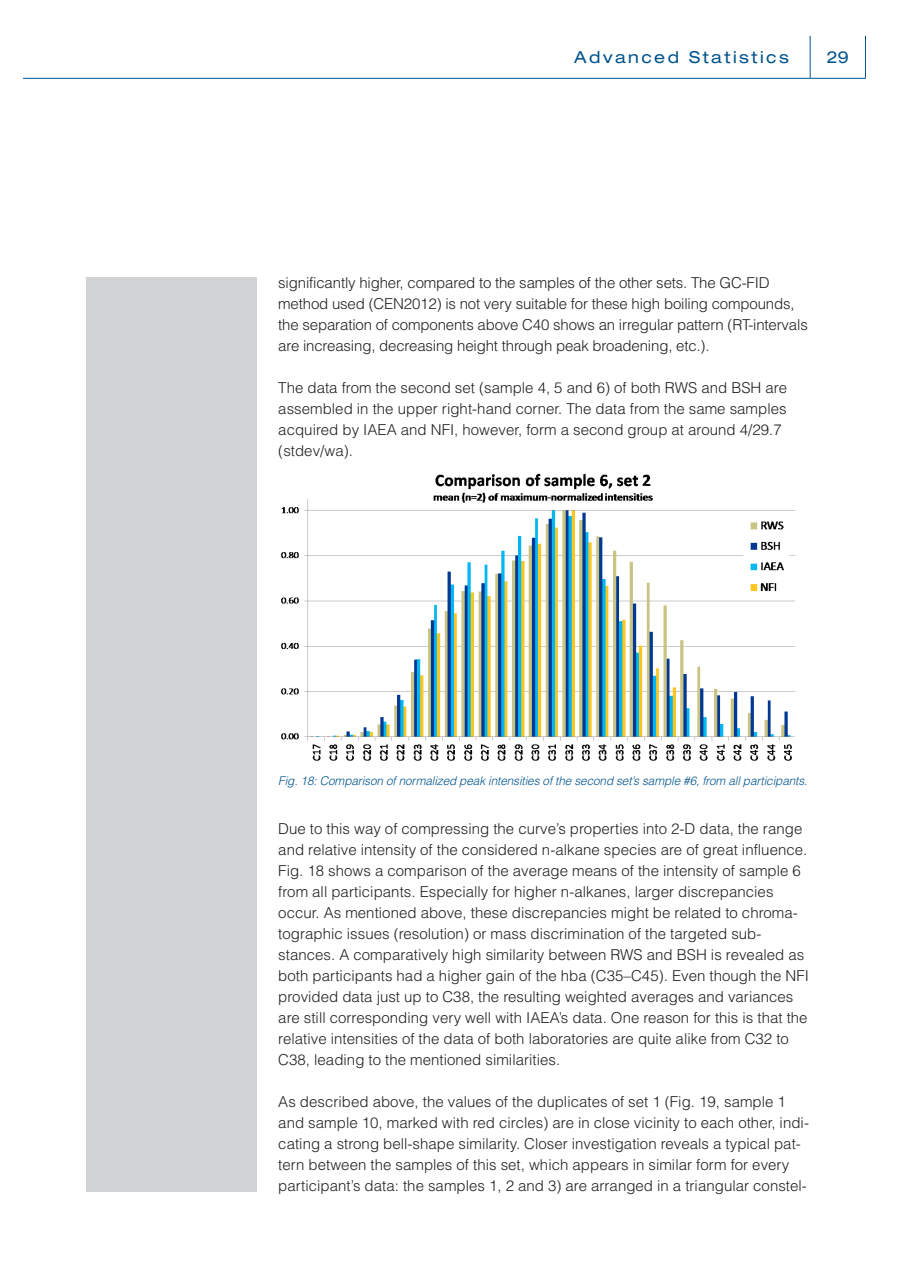
<style>
.page{position:relative;width:897px;height:1267px;background:#fff}
.page>*{position:absolute;margin:0;border:0;box-sizing:border-box;transform-origin:0 0}
.t1{font:expanded 16.5px "Helvetica Neue LT Pro";letter-spacing:.15em;color:#00548e}
.t2{font:300 15px/21px "Helvetica LT Std";letter-spacing:.005em;color:#231f20}
.t3{font:italic 300 12px "Helvetica LT Std";letter-spacing:-.005em;color:#00548e}
</style>
<div class="page">
<hr style="left:809px;top:36px;width:1px;height:42px;background:#00548e">
<hr style="left:865px;top:36px;width:1px;height:42px;background:#00548e">
<hr style="left:23px;top:78px;width:787px;height:1px;background:#00548e">
<hr style="left:810px;top:78px;width:55px;height:1px;background:#00548e">
<div style="left:87px;top:277px;width:170px;height:914px;background:#d1d2d4"></div>
<img style="left:281px;top:473px;width:513px;height:288px">
<p class="t1" style="left:574px;top:46px;width:216px">Advanced Statistics</p>
<p class="t1" style="left:826px;top:46px;width:24px">29</p>
<p class="t2" style="left:278px;top:272px;width:531px">significantly higher, compared to the samples of the other sets. The GC-FID method used (CEN2012) is not very suitable for these high boiling compounds, the separation of components above C40 shows an irregular pattern (RT-intervals are increasing, decreasing height through peak broadening, etc.).</p>
<p class="t2" style="left:278px;top:377px;width:510px">The data from the second set (sample 4, 5 and 6) of both RWS and BSH are assembled in the upper right-hand corner. The data from the same samples acquired by IAEA and NFI, however, form a second group at around 4/29.7 (stdev/wa).</p>
<p class="t3" style="left:278px;top:773px;width:530px">Fig. 18: Comparison of normalized peak intensities of the second set’s sample #6, from all participants.</p>
<p class="t2" style="left:278px;top:818px;width:532px">Due to this way of compressing the curve’s properties into 2-D data, the range and relative intensity of the considered n-alkane species are of great influence.<br>Fig. 18 shows a comparison of the average means of the intensity of sample 6 from all participants. Especially for higher n-alkanes, larger discrepancies occur. As mentioned above, these discrepancies might be related to chroma&shy;tographic issues (resolution) or mass discrimination of the targeted sub&shy;stances. A comparatively high similarity between RWS and BSH is revealed as both participants had a higher gain of the hba (C35–C45). Even though the NFI provided data just up to C38, the resulting weighted averages and variances are still corresponding very well with IAEA’s data. One reason for this is that the relative intensities of the data of both laboratories are quite alike from C32 to C38, leading to the mentioned similarities.</p>
<p class="t2" style="left:278px;top:1091px;width:532px">As described above, the values of the duplicates of set 1 (Fig. 19, sample 1 and sample 10, marked with red circles) are in close vicinity to each other, indi&shy;cating a strong bell-shape similarity. Closer investigation reveals a typical pat&shy;tern between the samples of this set, which appears in similar form for every participant’s data: the samples 1, 2 and 3) are arranged in a triangular constel-</p>
</div>
